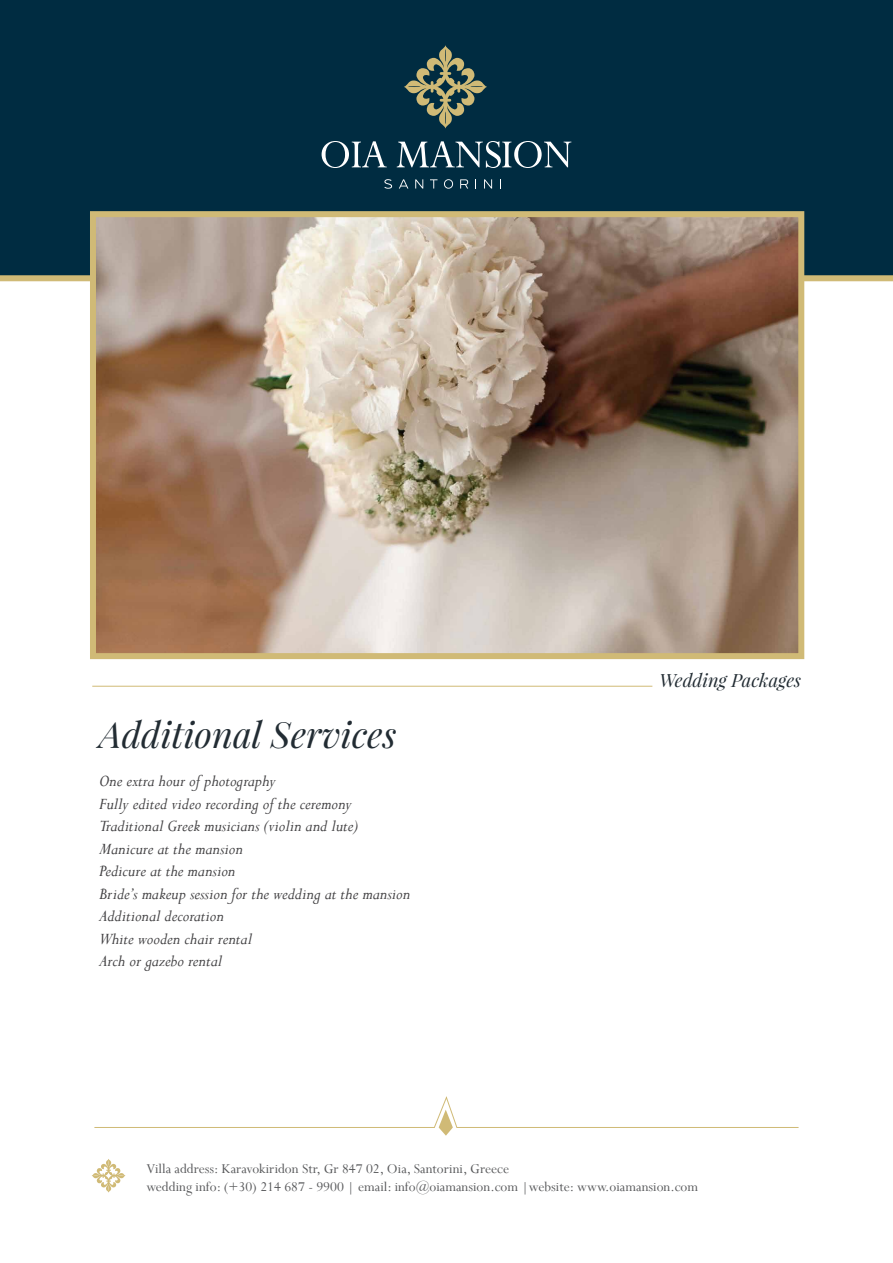
<style>
.page{position:relative;width:893px;height:1263px;background:#fff}
.page>*{position:absolute;margin:0;border:0;box-sizing:border-box;transform-origin:0 0}
.t1{font:italic 36px "Playfair Display";color:#222c33}
.t2{font:italic 18.15px "Playfair Display";color:#222c33}
.t3{font:italic 18px/22.5px "Perpetua";color:#414042}
.t4{font:15px/18px "Perpetua";color:#58595b}
</style>
<div class="page">
<hr style="left:92px;top:686px;width:560px;height:1px;background:#d0ba76">
<div style="left:0;top:0;width:893px;height:278px;background:#002c41"></div>
<div style="left:0;top:275px;width:893px;height:6px;background:#d0ba76"></div>
<img style="left:97px;top:218px;width:700px;height:434px">
<svg style="left:322px;top:141px;width:65px;height:27px"></svg>
<svg style="left:397px;top:141px;width:174px;height:27px"></svg>
<svg style="left:384px;top:179px;width:8px;height:10px"></svg>
<svg style="left:399px;top:179px;width:9px;height:10px"></svg>
<svg style="left:415px;top:179px;width:8px;height:10px"></svg>
<svg style="left:430px;top:179px;width:7px;height:10px"></svg>
<svg style="left:444px;top:179px;width:9px;height:10px"></svg>
<svg style="left:460px;top:179px;width:8px;height:10px"></svg>
<svg style="left:484px;top:179px;width:8px;height:10px"></svg>
<svg style="left:404px;top:45px;width:83px;height:83px"></svg>
<svg style="left:92px;top:1159px;width:33px;height:33px"></svg>
<svg style="left:94px;top:1096px;width:705px;height:40px"></svg>
<div style="left:90px;top:211px;width:714px;height:448px;border:6px solid #d0ba76"></div>
<h1 class="t1" style="left:99px;top:710px;width:299px">Additional Services</h1>
<p class="t3" style="left:99px;top:769px;width:313px">One extra hour of photography<br>Fully edited video recording of the ceremony<br>Traditional Greek musicians (violin and lute)<br>Manicure at the mansion<br>Pedicure at the mansion<br>Bride’s makeup session for the wedding at the mansion<br>Additional decoration<br>White wooden chair rental<br>Arch or gazebo rental</p>
<p class="t2" style="left:659px;top:668px;width:143px">Wedding Packages</p>
<p class="t4" style="left:146px;top:1159px;width:553px">Villa address: Karavokiridon Str, Gr 847 02, Oia, Santorini, Greece<br>wedding info: (+30) 214 687 - 9900 | email: info@oiamansion.com |website: www.oiamansion.com</p>
</div>
